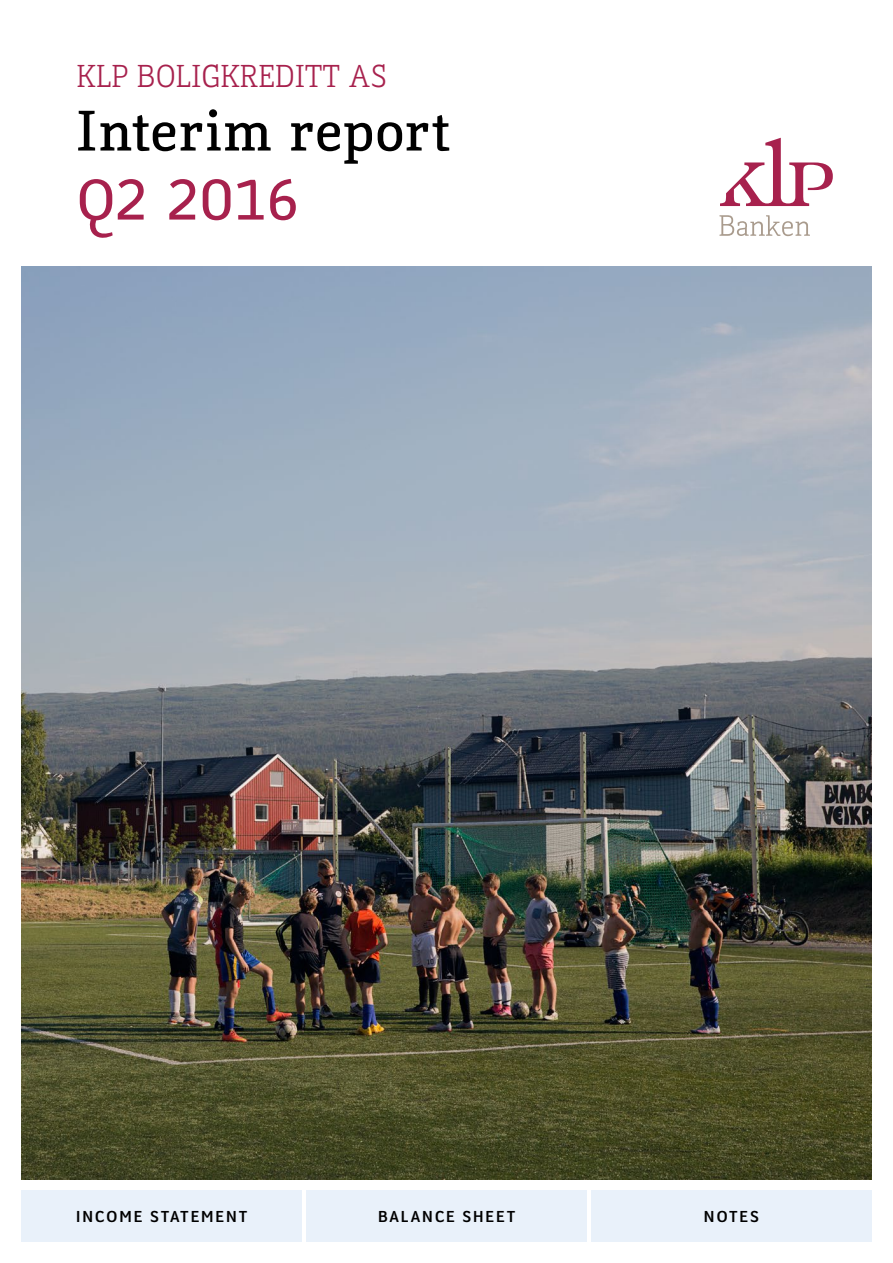
<style>
.page{position:relative;width:893px;height:1263px;background:#fff}
.page>*{position:absolute;margin:0;border:0;box-sizing:border-box;transform-origin:0 0}
.t1{font:700 54px "Kofi Pure Serif";letter-spacing:.03em;color:#000}
.t2{font:700 54px "Kofi Pure Serif";color:#a7214d}
.t3{font:30px "Kofi Pure Serif";color:#a7214d}
.t4{font:800 15px "Kofi Pure Sans";letter-spacing:.135em;color:#000}
</style>
<div class="page">
<svg style="left:720px;top:138px;width:113px;height:68px"></svg>
<svg style="left:719px;top:215px;width:91px;height:21px"></svg>
<div style="left:306px;top:1191px;width:281px;height:51px;background:#e9f1fa"></div>
<div style="left:591px;top:1191px;width:281px;height:51px;background:#e9f1fa"></div>
<div style="left:21px;top:1191px;width:281px;height:51px;background:#e9f1fa"></div>
<img style="left:21px;top:267px;width:851px;height:912px">
<h2 class="t3" style="left:77px;top:57px;width:312px">KLP BOLIGKREDITT AS</h2>
<h1 class="t1" style="left:77px;top:93px;width:374px">Interim report</h1>
<h1 class="t2" style="left:77px;top:162px;width:224px">Q2 2016</h1>
<p class="t4" style="left:76px;top:1206px;width:172px">INCOME STATEMENT</p>
<p class="t4" style="left:378px;top:1206px;width:138px">BALANCE SHEET</p>
<p class="t4" style="left:704px;top:1206px;width:56px">NOTES</p>
</div>
